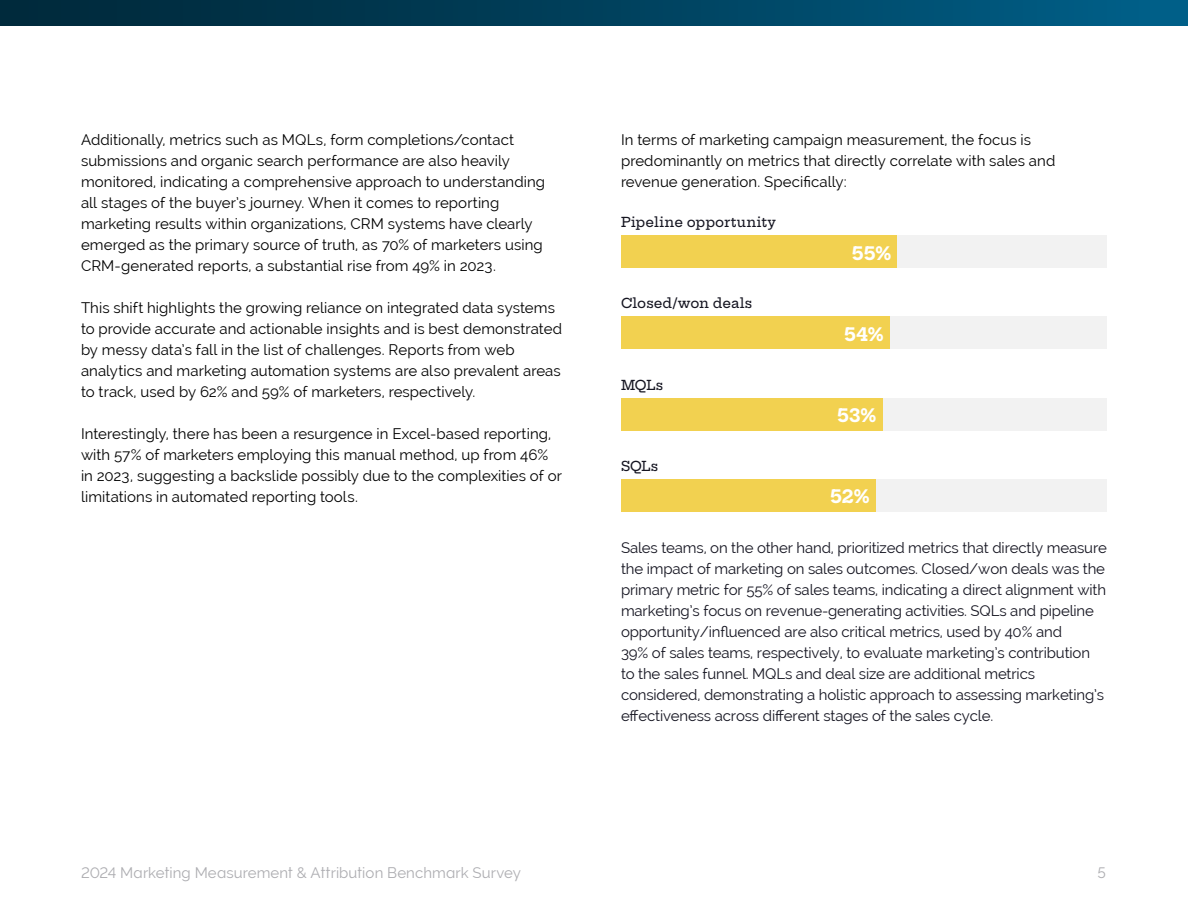
<style>
.page{position:relative;width:1188px;height:918px;background:#fff}
.page>*{position:absolute;margin:0;border:0;box-sizing:border-box;transform-origin:0 0}
.t1{font:700 18px "Hepta Slab";letter-spacing:-.005em;color:#fff}
.t2{font:15px/21px "Raleway";letter-spacing:.005em;color:#000}
.t3{font:15px/21px "Raleway";letter-spacing:-.01em;color:#151521}
.t4{font:15px "Raleway";letter-spacing:.005em;color:#adadb1}
.t5{font:500 13.5px "Hepta Slab";letter-spacing:.005em;color:#151521}
</style>
<div class="page">
<div style="left:0;top:0;width:1188px;height:25px;background:linear-gradient(to right,#002535,#005e87)"></div>
<div style="left:621px;top:235px;width:486px;height:33px;background:#f2f2f2"></div>
<div style="left:621px;top:235px;width:276px;height:33px;background:#f2d150"></div>
<div style="left:621px;top:317px;width:486px;height:32px;background:#f2f2f2"></div>
<div style="left:621px;top:317px;width:269px;height:32px;background:#f2d150"></div>
<div style="left:621px;top:398px;width:486px;height:33px;background:#f2f2f2"></div>
<div style="left:621px;top:398px;width:262px;height:32px;background:#f2d150"></div>
<div style="left:621px;top:479px;width:486px;height:33px;background:#f2f2f2"></div>
<div style="left:621px;top:479px;width:255px;height:33px;background:#f2d150"></div>
<p class="t2" style="left:81px;top:129px;width:466px">Additionally, metrics such as MQLs, form completions/contact submissions and organic search performance are also heavily monitored, indicating a comprehensive approach to understanding all stages of the buyer’s journey. When it comes to reporting marketing results within organizations, CRM systems have clearly emerged as the primary source of truth, as 70% of marketers using CRM-generated reports, a substantial rise from 49% in 2023.</p>
<p class="t2" style="left:81px;top:297px;width:483px">This shift highlights the growing reliance on integrated data systems to provide accurate and actionable insights and is best demonstrated by messy data’s fall in the list of challenges. Reports from web analytics and marketing automation systems are also prevalent areas to track, used by 62% and 59% of marketers, respectively.</p>
<p class="t2" style="left:81px;top:423px;width:483px">Interestingly, there has been a resurgence in Excel-based reporting, with 57% of marketers employing this manual method, up from 46% in 2023, suggesting a backslide possibly due to the complexities of or limitations in automated reporting tools.</p>
<p class="t2" style="left:621px;top:129px;width:436px">In terms of marketing campaign measurement, the focus is predominantly on metrics that directly correlate with sales and revenue generation. Specifically:</p>
<p class="t5" style="left:621px;top:215px;width:156px">Pipeline opportunity</p>
<p class="t5" style="left:621px;top:296px;width:133px">Closed/won deals</p>
<p class="t5" style="left:621px;top:377px;width:44px">MQLs</p>
<p class="t5" style="left:621px;top:458px;width:39px">SQLs</p>
<p class="t1" style="left:852px;top:243px;width:41px">55%</p>
<p class="t1" style="left:844px;top:324px;width:42px">54%</p>
<p class="t1" style="left:837px;top:405px;width:41px">53%</p>
<p class="t1" style="left:830px;top:486px;width:42px">52%</p>
<p class="t3" style="left:621px;top:537px;width:488px">Sales teams, on the other hand, prioritized metrics that directly measure the impact of marketing on sales outcomes. Closed/won deals was the primary metric for 55% of sales teams, indicating a direct alignment with marketing’s focus on revenue-generating activities. SQLs and pipeline opportunity/influenced are also critical metrics, used by 40% and<br>39% of sales teams, respectively, to evaluate marketing’s contribution to the sales funnel. MQLs and deal size are additional metrics considered, demonstrating a holistic approach to assessing marketing’s effectiveness across different stages of the sales cycle.</p>
<p class="t4" style="left:81px;top:864px;width:441px">2024 Marketing Measurement &amp; Attribution Benchmark Survey</p>
<p class="t4" style="left:1097px;top:864px;width:10px">5</p>
</div>
